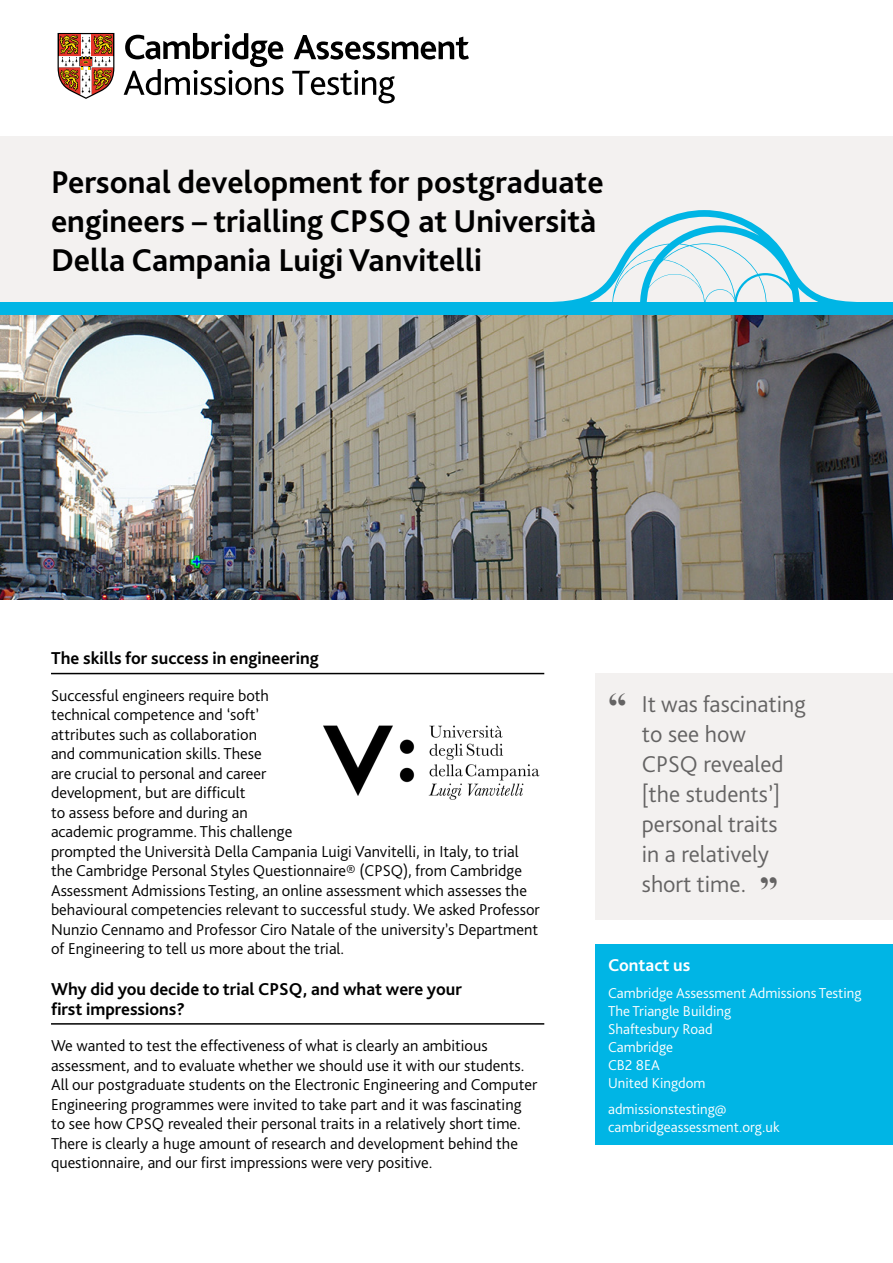
<style>
.page{position:relative;width:893px;height:1263px;background:#fff}
.page>*{position:absolute;margin:0;border:0;box-sizing:border-box;transform-origin:0 0}
.Quote_marks{font:700 37.5px "Times New Roman";color:#646363}
.t1{font:700 33px/39px "Bliss Pro";color:#000}
.t2{font:300 24px/30px "Bliss Pro";color:#646363}
.Heading{font:700 18px/19.5px "Bliss Pro";color:#000}
.Contact_us{font:700 18px "Bliss Pro";color:#fff}
.Copy{font:300 16.5px/19.5px "Bliss Pro";color:#000}
.Address{font:300 15px/18px "Bliss Pro";color:#fff}
</style>
<div class="page">
<div style="left:0;top:136px;width:893px;height:179px;background:#f3f1f0"></div>
<div style="left:595px;top:673px;width:298px;height:246px;background:#f3f1f0"></div>
<hr style="left:51px;top:673px;width:493px;height:1px;background:#000">
<hr style="left:51px;top:1023px;width:493px;height:2px;background:#000">
<svg style="left:294px;top:35px;width:175px;height:25px"></svg>
<svg style="left:124px;top:33px;width:160px;height:62px"></svg>
<svg style="left:292px;top:70px;width:103px;height:33px"></svg>
<svg style="left:58px;top:33px;width:56px;height:66px"></svg>
<img style="left:0;top:315px;width:893px;height:285px">
<div style="left:595px;top:945px;width:298px;height:200px;background:#00b5e5"></div>
<img style="left:323px;top:725px;width:217px;height:75px">
<div style="left:0;top:302px;width:893px;height:13px;background:#00b5e5"></div>
<svg style="left:552px;top:210px;width:304px;height:92px"></svg>
<h1 class="t1" style="left:51px;top:161px;width:554px">Personal development for postgraduate engineers – trialling CPSQ at Università<br>Della Campania Luigi Vanvitelli</h1>
<h2 class="Heading" style="left:51px;top:648px;width:269px">The skills for success in engineering</h2>
<p class="Copy" style="left:51px;top:685px;width:490px">Successful engineers require both<br>technical competence and ‘soft’<br>attributes such as collaboration<br>and communication skills. These<br>are crucial to personal and career<br>development, but are difficult<br>to assess before and during an<br>academic programme. This challenge<br>prompted the Università Della Campania Luigi Vanvitelli, in Italy, to trial the Cambridge Personal Styles Questionnaire® (CPSQ), from Cambridge Assessment Admissions Testing, an online assessment which assesses the behavioural competencies relevant to successful study. We asked Professor Nunzio Cennamo and Professor Ciro Natale of the university’s Department of Engineering to tell us more about the trial.</p>
<h2 class="Heading" style="left:51px;top:979px;width:412px">Why did you decide to trial CPSQ, and what were your first impressions?</h2>
<p class="Copy" style="left:51px;top:1035px;width:488px">We wanted to test the effectiveness of what is clearly an ambitious assessment, and to evaluate whether we should use it with our students.<br>All our postgraduate students on the Electronic Engineering and Computer Engineering programmes were invited to take part and it was fascinating to see how CPSQ revealed their personal traits in a relatively short time.<br>There is clearly a huge amount of research and development behind the questionnaire, and our first impressions were very positive.</p>
<h1 class="Quote_marks" style="left:608px;top:681px;width:20px">“</h1>
<p class="t2" style="left:642px;top:689px;width:165px">It was fascinating to see how<br>CPSQ revealed [the students’] personal traits<br>in a relatively short time.</p>
<p class="Quote_marks" style="left:760px;top:864px;width:20px">”</p>
<p class="Contact_us" style="left:608px;top:954px;width:84px">Contact us</p>
<p class="Address" style="left:608px;top:983px;width:255px">Cambridge Assessment Admissions Testing<br>The Triangle Building<br>Shaftesbury Road<br>Cambridge<br>CB2 8EA<br>United Kingdom</p>
<p class="Address" style="left:608px;top:1100px;width:173px">admissionstesting@ cambridgeassessment.org.uk</p>
</div>
